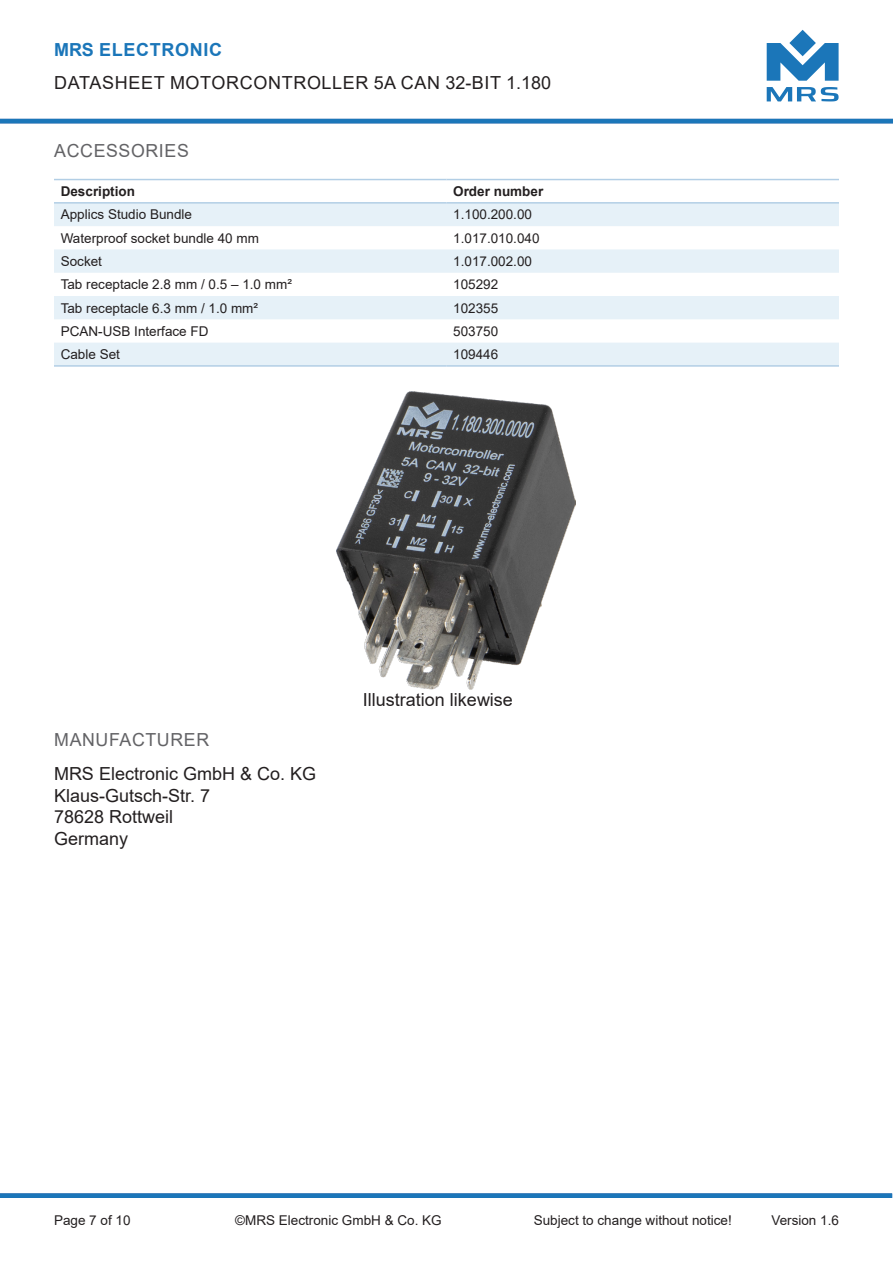
<style>
.page{position:relative;width:893px;height:1263px;background:#fff}
.page>*{position:absolute;margin:0;border:0;box-sizing:border-box;transform-origin:0 0}
.t1{font:18px "Arial";color:#231f20}
.t2{font:18px "Arial";letter-spacing:.035em;color:#231f20}
.t3{font:18px "Arial";letter-spacing:.035em;color:#636366}
.t4{font:700 18px "Arial";letter-spacing:.035em;color:#1b76b9}
.Text{font:13.5px "Arial";color:#231f20}
.Test_Fett{font:700 13.5px "Arial";color:#231f20}
</style>
<div class="page">
<svg style="left:767px;top:87px;width:72px;height:14px"></svg>
<svg style="left:767px;top:30px;width:72px;height:51px"></svg>
<div style="left:0;top:1193px;width:892px;height:5px;background:#1b76b9"></div>
<hr style="left:0;top:119px;width:893px;height:4px;background:#1b76b9">
<svg style="left:54px;top:204px;width:785px;height:161px;fill:#e6f1f8"></svg>
<hr style="left:54px;top:365px;width:392px;height:2px;background:#b2cee5">
<hr style="left:446px;top:365px;width:393px;height:2px;background:#b2cee5">
<hr style="left:54px;top:179px;width:392px;height:1px;background:#b2cee5">
<hr style="left:446px;top:179px;width:393px;height:1px;background:#b2cee5">
<hr style="left:54px;top:202px;width:392px;height:2px;background:#b2cee5">
<hr style="left:446px;top:202px;width:393px;height:2px;background:#b2cee5">
<img style="left:337px;top:391px;width:238px;height:299px">
<h1 class="t4" style="left:54px;top:37px;width:169px">MRS ELECTRONIC</h1>
<h1 class="t2" style="left:54px;top:70px;width:498px">DATASHEET MOTORCONTROLLER 5A CAN 32-BIT 1.180</h1>
<p class="t3" style="left:54px;top:138px;width:136px">ACCESSORIES</p>
<p class="Test_Fett" style="left:61px;top:182px;width:76px">Description</p>
<p class="Test_Fett" style="left:453px;top:182px;width:92px">Order number</p>
<p class="Text" style="left:61px;top:205px;width:133px">Applics Studio Bundle</p>
<p class="Text" style="left:453px;top:205px;width:80px">1.100.200.00</p>
<p class="Text" style="left:61px;top:229px;width:200px">Waterproof socket bundle 40 mm</p>
<p class="Text" style="left:453px;top:229px;width:88px">1.017.010.040</p>
<p class="Text" style="left:61px;top:252px;width:43px">Socket</p>
<p class="Text" style="left:453px;top:252px;width:80px">1.017.002.00</p>
<p class="Text" style="left:61px;top:275px;width:233px">Tab receptacle 2.8 mm / 0.5 – 1.0 mm²</p>
<p class="Text" style="left:453px;top:275px;width:47px">105292</p>
<p class="Text" style="left:61px;top:299px;width:199px">Tab receptacle 6.3 mm / 1.0 mm²</p>
<p class="Text" style="left:453px;top:299px;width:47px">102355</p>
<p class="Text" style="left:61px;top:322px;width:149px">PCAN-USB Interface FD</p>
<p class="Text" style="left:453px;top:322px;width:47px">503750</p>
<p class="Text" style="left:61px;top:345px;width:61px">Cable Set</p>
<p class="Text" style="left:453px;top:345px;width:47px">109446</p>
<p class="t3" style="left:54px;top:727px;width:156px">MANUFACTURER</p>
<p class="t1" style="left:54px;top:761px;width:264px">MRS Electronic GmbH &amp; Co. KG</p>
<p class="t1" style="left:54px;top:783px;width:158px">Klaus-Gutsch-Str. 7</p>
<p class="t1" style="left:54px;top:805px;width:121px">78628 Rottweil</p>
<p class="t1" style="left:54px;top:826px;width:76px">Germany</p>
<p class="t1" style="left:363px;top:687px;width:152px">Illustration likewise</p>
<p class="Text" style="left:54px;top:1211px;width:78px">Page 7 of 10</p>
<p class="Text" style="left:235px;top:1211px;width:208px">©MRS Electronic GmbH &amp; Co. KG</p>
<p class="Text" style="left:534px;top:1211px;width:200px">Subject to change without notice!</p>
<p class="Text" style="left:771px;top:1211px;width:69px">Version 1.6</p>
</div>
